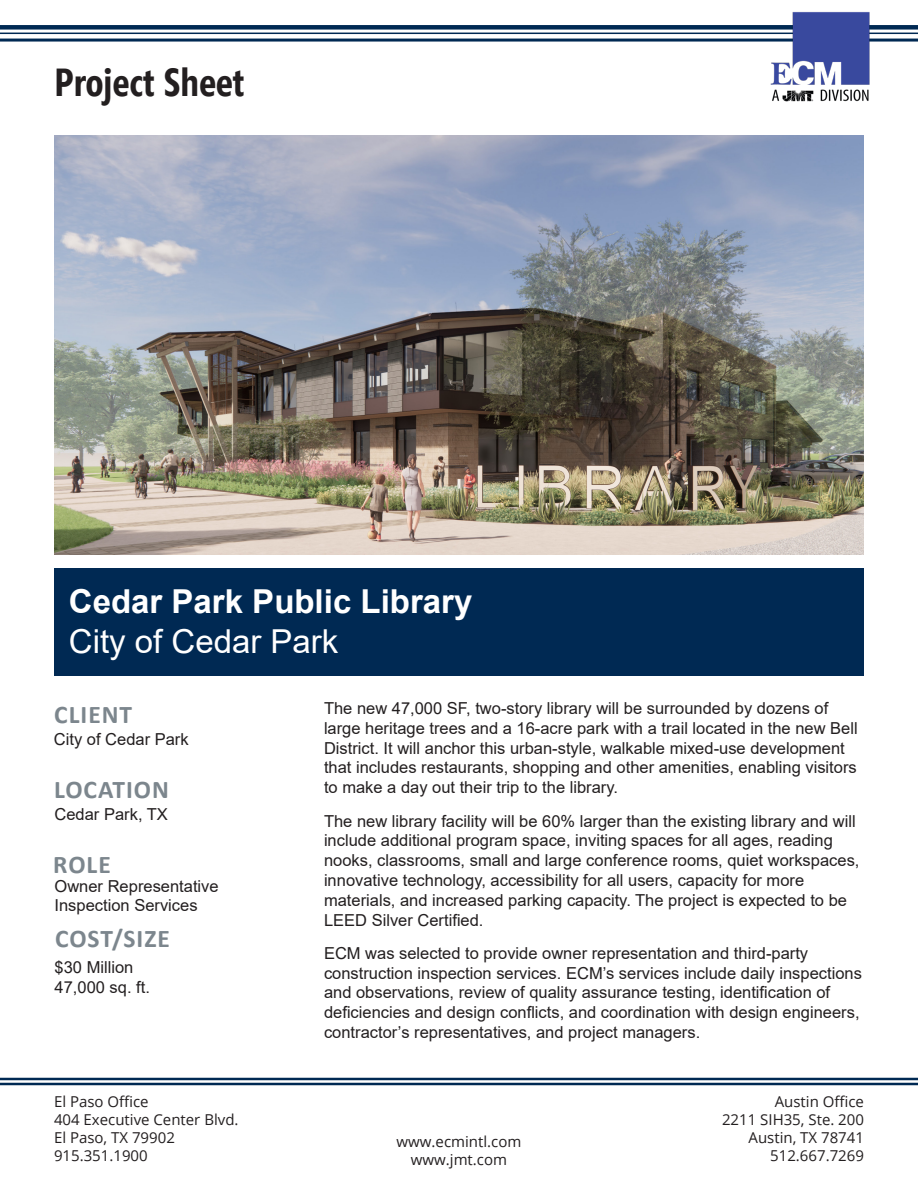
<style>
.page{position:relative;width:918px;height:1188px;background:#fff}
.page>*{position:absolute;margin:0;border:0;box-sizing:border-box;transform-origin:0 0}
.t1{font:700 39px "Segoe Condensed";color:#231f20}
.Project___Client{font:700 33px/39.6px "Arial";color:#fff}
.t2{font:700 25.5px "Calibri";letter-spacing:.04em;color:#7c868d}
.Project_Description{font:16.5px/19.8px "Arial";color:#231f20}
.Project_Details{font:16.5px/19.8px "Arial";color:#231f20}
.t3{font:15px/18px "Open Sans";color:#231f20}
.s1{font-weight:400}
</style>
<div class="page">
<hr style="left:0;top:1078px;width:918px;height:2px;background:#002953">
<hr style="left:0;top:1083px;width:918px;height:2px;background:#002953">
<div style="left:55px;top:568px;width:809px;height:108px;background:#002953"></div>
<div style="left:0;top:25px;width:918px;height:5px;background:#002953"></div>
<hr style="left:0;top:33px;width:918px;height:1px;background:#002953">
<hr style="left:0;top:39px;width:918px;height:3px;background:#002953">
<img style="left:768px;top:12px;width:104px;height:89px">
<img style="left:54px;top:135px;width:810px;height:419px">
<h1 class="t1" style="left:55px;top:58px;width:191px">Project Sheet</h1>
<p class="Project___Client" style="left:69px;top:582px;width:405px">Cedar Park Public Library<br><span class="s1">City of Cedar Park</span></p>
<h3 class="t2" style="left:54px;top:696px;width:79px">CLIENT</h3>
<p class="Project_Details" style="left:54px;top:730px;width:136px">City of Cedar Park</p>
<h3 class="t2" style="left:54px;top:771px;width:116px">LOCATION</h3>
<p class="Project_Details" style="left:55px;top:804px;width:115px">Cedar Park, TX</p>
<h3 class="t2" style="left:53px;top:846px;width:59px">ROLE</h3>
<p class="Project_Details" style="left:55px;top:876px;width:166px">Owner Representative<br>Inspection Services</p>
<h3 class="t2" style="left:55px;top:921px;width:116px">COST/SIZE</h3>
<p class="Project_Details" style="left:55px;top:957px;width:80px">$30 Million</p>
<p class="Project_Details" style="left:55px;top:977px;width:97px">47,000 sq. ft.</p>
<p class="Project_Description" style="left:324px;top:698px;width:535px">The new 47,000 SF, two-story library will be surrounded by dozens of large heritage trees and a 16-acre park with a trail located in the new Bell District. It will anchor this urban-style, walkable mixed-use development that includes restaurants, shopping and other amenities, enabling visitors to make a day out their trip to the library.</p>
<p class="Project_Description" style="left:324px;top:811px;width:537px">The new library facility will be 60% larger than the existing library and will include additional program space, inviting spaces for all ages, reading nooks, classrooms, small and large conference rooms, quiet workspaces, innovative technology, accessibility for all users, capacity for more materials, and increased parking capacity. The project is expected to be LEED Silver Certified.</p>
<p class="Project_Description" style="left:324px;top:943px;width:539px">ECM was selected to provide owner representation and third-party construction inspection services. ECM’s services include daily inspections and observations, review of quality assurance testing, identification of deficiencies and design conflicts, and coordination with design engineers, contractor’s representatives, and project managers.</p>
<p class="t3" style="left:54px;top:1092px;width:186px">El Paso Office<br>404 Executive Center Blvd.<br>El Paso, TX 79902<br>915.351.1900</p>
<p class="t3" style="left:722px;top:1092px;width:144px;text-align:right">Austin Office<br>2211 SIH35, Ste. 200<br>Austin, TX 78741<br>512.667.7269</p>
<p class="t3" style="left:397px;top:1132px;width:126px;text-align:center">www.ecmintl.com www.jmt.com</p>
</div>
